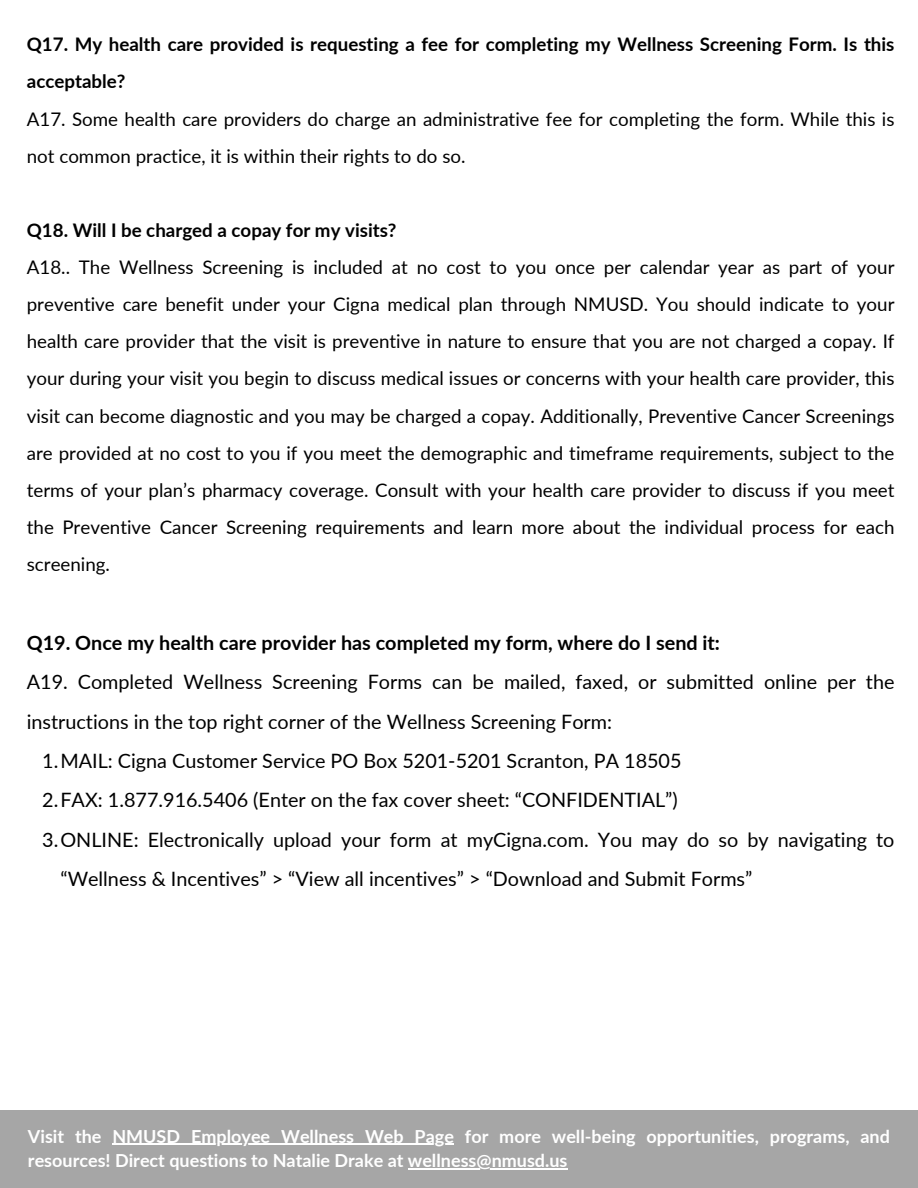
<style>
.page{position:relative;width:918px;height:1188px;background:#fff}
.page>*{position:absolute;margin:0;border:0;box-sizing:border-box;transform-origin:0 0}
.t1{font:19.8px/39.3px "Lato";color:#000}
.t2{font:700 19.8px "Lato";color:#000}
.t3{font:18.75px/37.2px "Lato";color:#000}
.t4{font:700 18.75px/37.2px "Lato";color:#000}
.t5{font:700 18px/24.8px "Lato";color:#fff}
</style>
<div class="page">
<div style="left:0;top:1111px;width:918px;height:77px;background:#a6a6a6"></div>
<hr style="left:112px;top:1144px;width:342px;height:1px;background:#fff">
<hr style="left:408px;top:1168px;width:160px;height:2px;background:#fff">
<p class="t4" style="left:27px;top:26px;width:869px">Q17. My health care provided is requesting a fee for completing my Wellness Screening Form. Is this acceptable?</p>
<p class="t3" style="left:27px;top:100px;width:869px">A17. Some health care providers do charge an administrative fee for completing the form. While this is not common practice, it is within their rights to do so.</p>
<p class="t4" style="left:27px;top:211px;width:371px">Q18. Will I be charged a copay for my visits?</p>
<p class="t3" style="left:27px;top:248px;width:869px;text-align:justify">A18.. The Wellness Screening is included at no cost to you once per calendar year as part of your preventive care benefit under your Cigna medical plan through NMUSD. You should indicate to your health care provider that the visit is preventive in nature to ensure that you are not charged a copay. If your during your visit you begin to discuss medical issues or concerns with your health care provider, this visit can become diagnostic and you may be charged a copay. Additionally, Preventive Cancer Screenings are provided at no cost to you if you meet the demographic and timeframe requirements, subject to the terms of your plan’s pharmacy coverage. Consult with your health care provider to discuss if you meet the Preventive Cancer Screening requirements and learn more about the individual process for each screening.</p>
<p class="t2" style="left:27px;top:630px;width:695px">Q19. Once my health care provider has completed my form, where do I send it:</p>
<p class="t1" style="left:27px;top:662px;width:869px">A19. Completed Wellness Screening Forms can be mailed, faxed, or submitted online per the instructions in the top right corner of the Wellness Screening Form:</p>
<p class="t1" style="left:42px;top:741px;width:641px">1.MAIL: Cigna Customer Service PO Box 5201-5201 Scranton, PA 18505</p>
<p class="t1" style="left:42px;top:780px;width:637px">2.FAX: 1.877.916.5406 (Enter on the fax cover sheet: “CONFIDENTIAL”)</p>
<p class="t1" style="left:60px;top:819px;width:836px;text-indent:-18px">3.ONLINE: Electronically upload your form at myCigna.com. You may do so by navigating to “Wellness &amp; Incentives” &gt; “View all incentives” &gt; “Download and Submit Forms”</p>
<p class="t5" style="left:28px;top:1123px;width:864px">Visit the NMUSD Employee Wellness Web Page for more well-being opportunities, programs, and resources! Direct questions to Natalie Drake at wellness@nmusd.us</p>
</div>
